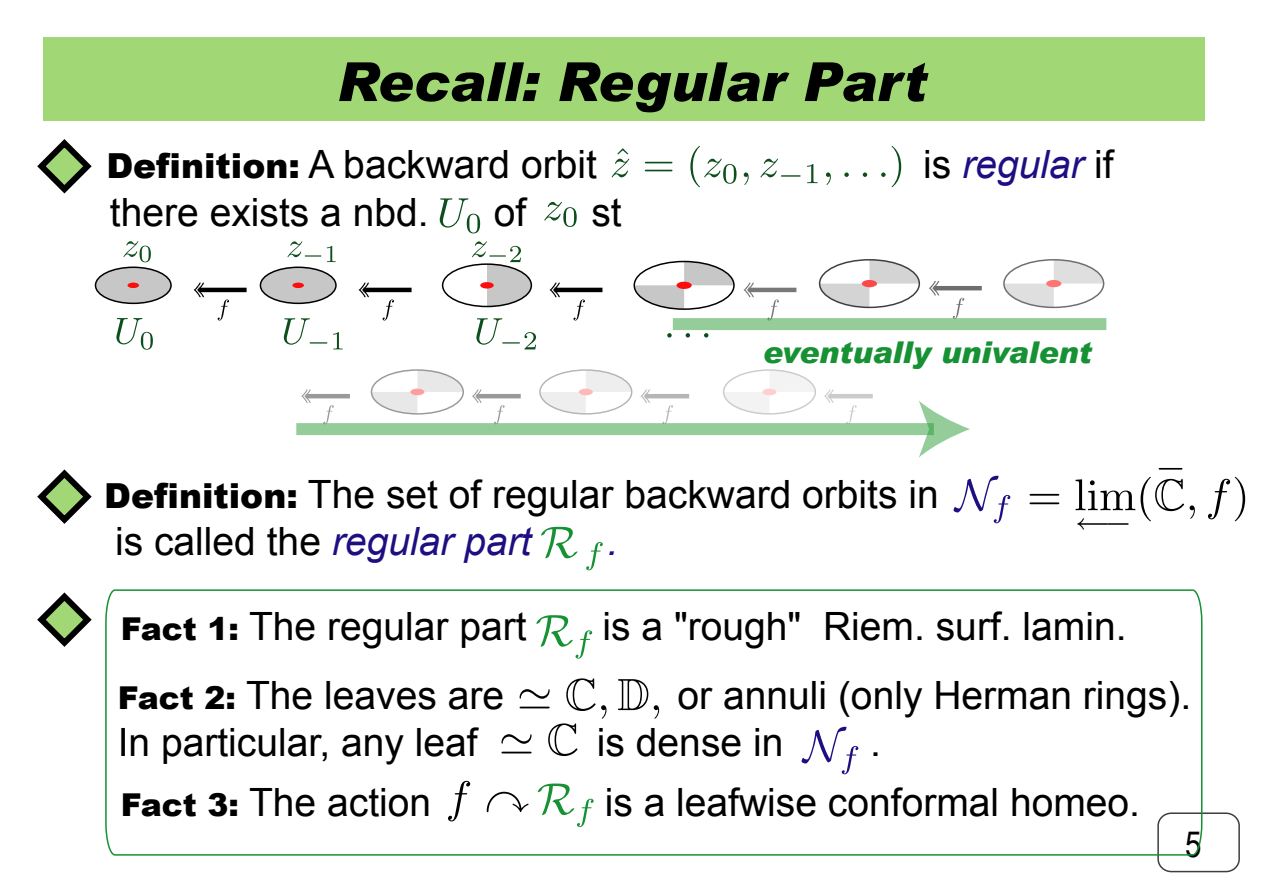
<style>
.page{position:relative;width:1263px;height:893px;background:#fff}
.page>*{position:absolute;margin:0;border:0;box-sizing:border-box;transform-origin:0 0}
.t1{font:italic 900 54px "Arial";color:#000}
.t2{font:39px/46.5px "Arial";color:#000}
.t3{font:italic 39px "Arial";color:#1d0e82}
.t4{font:36px "Arial Narrow";color:#000}
.t5{font:italic 900 30px "Arial";color:#169133}
.s1{font-weight:900;font-size:34.5px}
.s2{font-style:normal;color:#000}
.s3{font-style:italic;color:#1d0e82}
.s4{font-weight:900;font-size:31.5px}
</style>
<div class="page">
<div style="left:43px;top:38px;width:1161px;height:83px;background:#a1d775"></div>
<div style="left:1157px;top:812px;width:83px;height:60px;background:#fff;border:2px solid #000;border-radius:13px"></div>
<svg style="left:37px;top:139px;width:55px;height:55px"></svg>
<svg style="left:124px;top:241px;width:27px;height:21px"></svg>
<svg style="left:287px;top:241px;width:34px;height:16px"></svg>
<svg style="left:327px;top:246px;width:9px;height:16px"></svg>
<svg style="left:612px;top:148px;width:17px;height:29px"></svg>
<svg style="left:645px;top:162px;width:27px;height:9px"></svg>
<svg style="left:690px;top:146px;width:46px;height:41px"></svg>
<svg style="left:744px;top:172px;width:5px;height:13px"></svg>
<svg style="left:760px;top:159px;width:18px;height:18px"></svg>
<hr style="left:781px;top:175px;width:20px;height:2px;background:#0d4e1d">
<svg style="left:807px;top:164px;width:10px;height:19px"></svg>
<svg style="left:826px;top:172px;width:5px;height:13px"></svg>
<svg style="left:844px;top:172px;width:5px;height:5px"></svg>
<svg style="left:863px;top:172px;width:4px;height:5px"></svg>
<svg style="left:881px;top:146px;width:20px;height:41px"></svg>
<svg style="left:544px;top:202px;width:33px;height:25px"></svg>
<svg style="left:667px;top:333px;width:5px;height:5px"></svg>
<svg style="left:686px;top:333px;width:4px;height:5px"></svg>
<svg style="left:704px;top:333px;width:4px;height:5px"></svg>
<svg style="left:116px;top:318px;width:37px;height:32px"></svg>
<svg style="left:440px;top:198px;width:40px;height:35px"></svg>
<svg style="left:284px;top:318px;width:43px;height:27px"></svg>
<svg style="left:333px;top:332px;width:10px;height:17px"></svg>
<svg style="left:476px;top:318px;width:60px;height:31px"></svg>
<svg style="left:768px;top:300px;width:11px;height:18px"></svg>
<hr style="left:748px;top:288px;width:48px;height:4px;background:#787878">
<svg style="left:743px;top:283px;width:11px;height:14px"></svg>
<svg style="left:218px;top:300px;width:11px;height:20px"></svg>
<hr style="left:199px;top:288px;width:48px;height:4px;background:#000">
<svg style="left:194px;top:283px;width:10px;height:14px"></svg>
<div style="left:95px;top:267px;width:77px;height:37px;background:#c8c7c7;border:2px solid #000;border-radius:50%"></div>
<div style="left:127px;top:283px;width:12px;height:5px;background:#fb0f0c;border-radius:50%"></div>
<svg style="left:383px;top:300px;width:11px;height:20px"></svg>
<hr style="left:363px;top:288px;width:48px;height:4px;background:#000">
<svg style="left:359px;top:283px;width:10px;height:14px"></svg>
<div style="left:260px;top:267px;width:77px;height:37px;background:#c8c7c7;border:2px solid #000;border-radius:50%"></div>
<div style="left:292px;top:283px;width:12px;height:5px;background:#fb0f0c;border-radius:50%"></div>
<svg style="left:573px;top:300px;width:12px;height:20px"></svg>
<hr style="left:554px;top:288px;width:48px;height:4px;background:#000">
<svg style="left:549px;top:283px;width:11px;height:14px"></svg>
<svg style="left:472px;top:241px;width:59px;height:65px"></svg>
<div style="left:442px;top:263px;width:90px;height:44px;border:2px solid #000;border-radius:50%"></div>
<div style="left:480px;top:282px;width:14px;height:7px;background:#fb0f0c;border-radius:50%"></div>
<svg style="left:634px;top:261px;width:100px;height:48px"></svg>
<div style="left:633px;top:261px;width:102px;height:49px;border:2px solid #000;border-radius:50%"></div>
<div style="left:676px;top:282px;width:16px;height:7px;background:#fb0f0c;border-radius:50%"></div>
<svg style="left:953px;top:298px;width:11px;height:20px"></svg>
<hr style="left:934px;top:286px;width:48px;height:4px;background:#6e6e6e">
<svg style="left:929px;top:281px;width:10px;height:14px"></svg>
<svg style="left:820px;top:260px;width:99px;height:47px"></svg>
<div style="left:819px;top:259px;width:101px;height:49px;border:2px solid #000;border-radius:50%"></div>
<svg style="left:862px;top:280px;width:15px;height:7px"></svg>
<svg style="left:323px;top:405px;width:11px;height:18px"></svg>
<hr style="left:306px;top:394px;width:44px;height:4px;background:#9a9a9a">
<svg style="left:301px;top:390px;width:10px;height:13px"></svg>
<svg style="left:1004px;top:260px;width:100px;height:47px"></svg>
<div style="left:1003px;top:259px;width:101px;height:49px;border:2px solid #000;border-radius:50%"></div>
<div style="left:1046px;top:280px;width:15px;height:7px;background:#fc7674;border-radius:50%"></div>
<svg style="left:494px;top:405px;width:11px;height:18px"></svg>
<hr style="left:477px;top:394px;width:44px;height:4px;background:#9a9a9a">
<svg style="left:472px;top:390px;width:10px;height:13px"></svg>
<svg style="left:371px;top:370px;width:92px;height:42px"></svg>
<div style="left:371px;top:369px;width:93px;height:46px;border:2px solid #000;border-radius:50%"></div>
<div style="left:410px;top:389px;width:14px;height:6px;background:#fd9f9e;border-radius:50%"></div>
<svg style="left:662px;top:405px;width:11px;height:18px"></svg>
<hr style="left:645px;top:394px;width:44px;height:4px;background:#b6b6b6">
<svg style="left:640px;top:390px;width:10px;height:13px"></svg>
<svg style="left:541px;top:370px;width:91px;height:42px"></svg>
<div style="left:539px;top:369px;width:93px;height:46px;border:2px solid #000;border-radius:50%"></div>
<div style="left:579px;top:389px;width:14px;height:6px;background:#fdbab9;border-radius:50%"></div>
<svg style="left:846px;top:405px;width:11px;height:18px"></svg>
<hr style="left:829px;top:394px;width:44px;height:4px;background:#ccc">
<svg style="left:824px;top:390px;width:10px;height:13px"></svg>
<svg style="left:723px;top:372px;width:91px;height:40px"></svg>
<div style="left:723px;top:369px;width:93px;height:46px;border:2px solid #000;border-radius:50%"></div>
<div style="left:762px;top:389px;width:14px;height:6px;background:#fecfce;border-radius:50%"></div>
<div style="left:673px;top:318px;width:433px;height:12px;background:#95cd9a"></div>
<div style="left:296px;top:423px;width:638px;height:12px;background:#95cd9a"></div>
<svg style="left:919px;top:401px;width:51px;height:57px"></svg>
<svg style="left:541px;top:527px;width:36px;height:31px"></svg>
<svg style="left:586px;top:542px;width:17px;height:28px"></svg>
<svg style="left:1159px;top:468px;width:23px;height:2px"></svg>
<svg style="left:953px;top:476px;width:57px;height:47px"></svg>
<svg style="left:1029px;top:494px;width:30px;height:10px"></svg>
<svg style="left:1075px;top:477px;width:120px;height:52px"></svg>
<svg style="left:1208px;top:477px;width:37px;height:44px"></svg>
<svg style="left:37px;top:469px;width:55px;height:55px"></svg>
<svg style="left:37px;top:592px;width:55px;height:55px"></svg>
<svg style="left:105px;top:589px;width:1098px;height:267px"></svg>
<svg style="left:448px;top:781px;width:22px;height:40px"></svg>
<svg style="left:487px;top:792px;width:41px;height:20px"></svg>
<svg style="left:538px;top:783px;width:56px;height:44px"></svg>
<svg style="left:801px;top:727px;width:57px;height:47px"></svg>
<svg style="left:520px;top:689px;width:30px;height:19px"></svg>
<svg style="left:566px;top:678px;width:29px;height:33px"></svg>
<svg style="left:601px;top:705px;width:5px;height:14px"></svg>
<svg style="left:618px;top:679px;width:30px;height:31px"></svg>
<svg style="left:654px;top:705px;width:5px;height:14px"></svg>
<svg style="left:501px;top:734px;width:30px;height:19px"></svg>
<svg style="left:548px;top:723px;width:29px;height:33px"></svg>
<p class="t1" style="left:337px;top:48px;width:591px">Recall: Regular Part</p>
<p class="t2" style="left:106px;top:141px;width:492px"><span class="s1">Definition:</span> A backward orbit</p>
<p class="t3" style="left:923px;top:139px;width:192px"><span class="s2">is</span> regular <span class="s2">if</span></p>
<p class="t2" style="left:110px;top:189px;width:320px">there exists a nbd.</p>
<p class="t2" style="left:494px;top:189px;width:34px">of</p>
<p class="t2" style="left:591px;top:189px;width:32px">st</p>
<p class="t5" style="left:763px;top:334px;width:331px">eventually univalent</p>
<p class="t2" style="left:104px;top:472px;width:836px"><span class="s1">Definition:</span> The set of regular backward orbits in is called the <span class="s3">regular part</span></p>
<p class="t3" style="left:607px;top:516px;width:12px">.</p>
<p class="t2" style="left:121px;top:604px;width:407px"><span class="s4">Fact 1:</span> The regular part</p>
<p class="t2" style="left:602px;top:604px;width:526px">is a "rough" Riem. surf. lamin.</p>
<p class="t2" style="left:118px;top:673px;width:388px"><span class="s4">Fact 2:</span> The leaves are</p>
<p class="t2" style="left:677px;top:673px;width:515px">or annuli (only Herman rings).</p>
<p class="t2" style="left:118px;top:719px;width:361px">In particular, any leaf</p>
<p class="t2" style="left:597px;top:719px;width:188px">is dense in</p>
<p class="t2" style="left:870px;top:719px;width:12px">.</p>
<p class="t2" style="left:121px;top:779px;width:312px"><span class="s4">Fact 3:</span> The action</p>
<p class="t2" style="left:605px;top:779px;width:537px">is a leafwise conformal homeo.</p>
<p class="t4" style="left:1185px;top:818px;width:18px">5</p>
</div>
